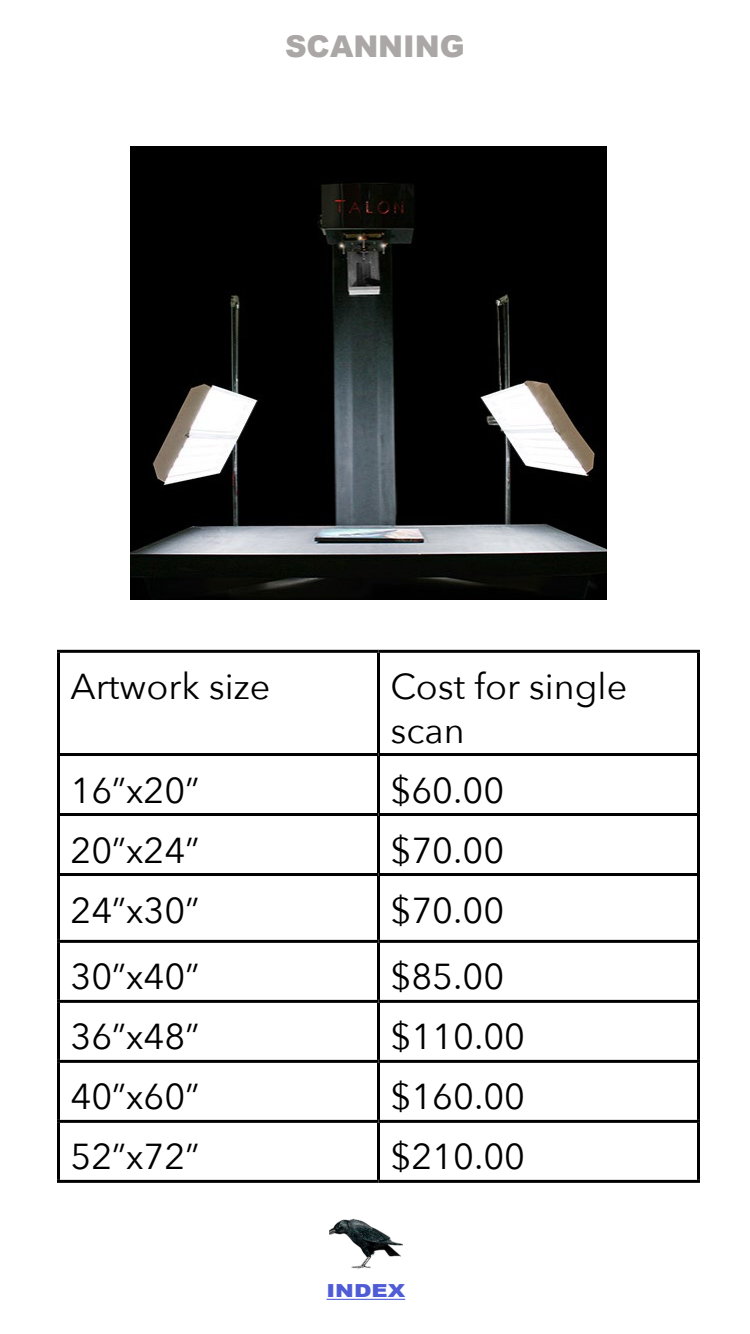
<style>
.page{position:relative;width:750px;height:1334px;background:#fff}
.page>*{position:absolute;margin:0;border:0;box-sizing:border-box;transform-origin:0 0}
.t1{font:36px/43.2px "Avenir Next";color:#000}
.t2{font:900 30px "Arial";color:#aba7a7}
.t3{font:900 18px "Arial";color:#4f5cd6;scale:1.25 1}
</style>
<div class="page">
<img style="left:130px;top:146px;width:477px;height:454px">
<hr style="left:57px;top:650px;width:322px;height:3px;background:#000">
<hr style="left:57px;top:653px;width:3px;height:100px;background:#000">
<hr style="left:379px;top:650px;width:321px;height:3px;background:#000">
<hr style="left:377px;top:653px;width:3px;height:100px;background:#000">
<hr style="left:697px;top:653px;width:3px;height:100px;background:#000">
<hr style="left:57px;top:753px;width:322px;height:3px;background:#000">
<hr style="left:57px;top:756px;width:3px;height:57px;background:#000">
<hr style="left:379px;top:753px;width:321px;height:3px;background:#000">
<hr style="left:377px;top:756px;width:3px;height:57px;background:#000">
<hr style="left:697px;top:756px;width:3px;height:57px;background:#000">
<hr style="left:57px;top:813px;width:322px;height:3px;background:#000">
<hr style="left:57px;top:816px;width:3px;height:57px;background:#000">
<hr style="left:379px;top:813px;width:321px;height:3px;background:#000">
<hr style="left:377px;top:816px;width:3px;height:57px;background:#000">
<hr style="left:697px;top:816px;width:3px;height:57px;background:#000">
<hr style="left:57px;top:873px;width:322px;height:3px;background:#000">
<hr style="left:57px;top:876px;width:3px;height:64px;background:#000">
<hr style="left:379px;top:873px;width:321px;height:3px;background:#000">
<hr style="left:377px;top:876px;width:3px;height:64px;background:#000">
<hr style="left:697px;top:876px;width:3px;height:64px;background:#000">
<hr style="left:57px;top:940px;width:322px;height:3px;background:#000">
<hr style="left:57px;top:943px;width:3px;height:57px;background:#000">
<hr style="left:379px;top:940px;width:321px;height:3px;background:#000">
<hr style="left:377px;top:943px;width:3px;height:57px;background:#000">
<hr style="left:697px;top:943px;width:3px;height:57px;background:#000">
<hr style="left:57px;top:1000px;width:322px;height:3px;background:#000">
<hr style="left:57px;top:1003px;width:3px;height:57px;background:#000">
<hr style="left:379px;top:1000px;width:321px;height:3px;background:#000">
<hr style="left:377px;top:1003px;width:3px;height:57px;background:#000">
<hr style="left:697px;top:1003px;width:3px;height:57px;background:#000">
<hr style="left:57px;top:1060px;width:322px;height:3px;background:#000">
<hr style="left:57px;top:1063px;width:3px;height:57px;background:#000">
<hr style="left:379px;top:1060px;width:321px;height:3px;background:#000">
<hr style="left:377px;top:1063px;width:3px;height:57px;background:#000">
<hr style="left:697px;top:1063px;width:3px;height:57px;background:#000">
<hr style="left:57px;top:1120px;width:322px;height:3px;background:#000">
<hr style="left:57px;top:1123px;width:3px;height:57px;background:#000">
<hr style="left:379px;top:1120px;width:321px;height:3px;background:#000">
<hr style="left:377px;top:1123px;width:3px;height:57px;background:#000">
<hr style="left:697px;top:1123px;width:3px;height:57px;background:#000">
<hr style="left:57px;top:1180px;width:322px;height:3px;background:#000">
<hr style="left:379px;top:1180px;width:321px;height:3px;background:#000">
<img style="left:330px;top:1218px;width:73px;height:52px">
<hr style="left:327px;top:1299px;width:78px;height:1px;background:#4f5cd6">
<p class="t2" style="left:285px;top:25px;width:181px">SCANNING</p>
<p class="t1" style="left:71px;top:664px;width:201px">Artwork size</p>
<p class="t1" style="left:391px;top:664px;width:238px">Cost for single scan</p>
<p class="t1" style="left:71px;top:767px;width:130px">16”x20”</p>
<p class="t1" style="left:391px;top:767px;width:115px">$60.00</p>
<p class="t1" style="left:71px;top:827px;width:130px">20”x24”</p>
<p class="t1" style="left:391px;top:827px;width:115px">$70.00</p>
<p class="t1" style="left:71px;top:887px;width:130px">24”x30”</p>
<p class="t1" style="left:391px;top:887px;width:115px">$70.00</p>
<p class="t1" style="left:71px;top:954px;width:130px">30”x40”</p>
<p class="t1" style="left:391px;top:954px;width:115px">$85.00</p>
<p class="t1" style="left:71px;top:1014px;width:130px">36”x48”</p>
<p class="t1" style="left:391px;top:1014px;width:136px">$110.00</p>
<p class="t1" style="left:71px;top:1074px;width:130px">40”x60”</p>
<p class="t1" style="left:391px;top:1074px;width:136px">$160.00</p>
<p class="t1" style="left:71px;top:1134px;width:130px">52”x72”</p>
<p class="t1" style="left:391px;top:1134px;width:136px">$210.00</p>
<p class="t3" style="left:327px;top:1278px;width:64px">INDEX</p>
</div>
